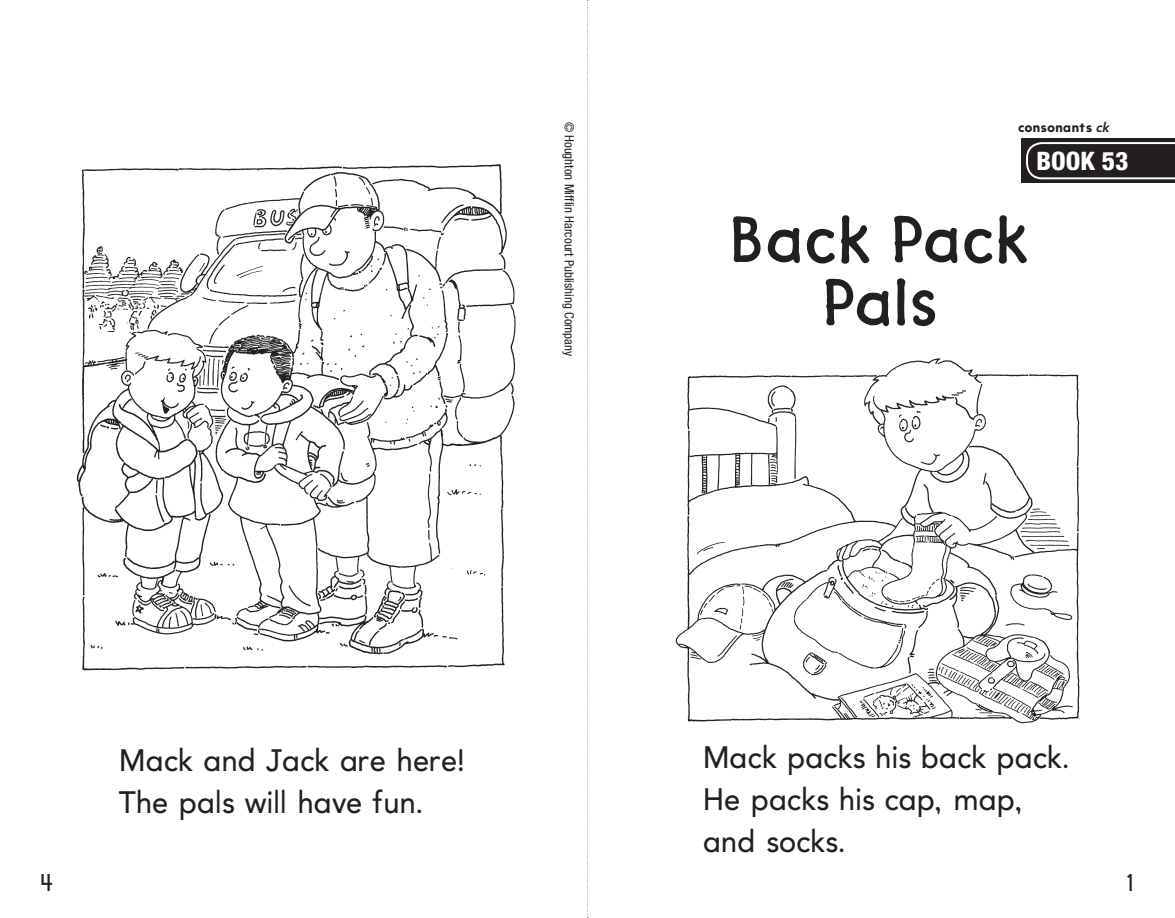
<style>
.page{position:relative;width:1175px;height:918px;background:#fff}
.page>*{position:absolute;margin:0;border:0;box-sizing:border-box;transform-origin:0 0}
.t1{font:600 63px/63px "HMH Primary Display";color:#231f20;text-align:center}
.t2{font:30.75px/42px "Avenir Primary HMH";letter-spacing:-.005em;color:#231f20}
.t3{font:800 condensed 25.5px "Helvetica Neue LT Std";color:#fff}
.t4{font:24px "Avenir Primary HMH";color:#231f20}
.t5{font:900 13.5px "Avenir Primary HMH";letter-spacing:.01em;color:#231f20}
.t6{font:condensed 12.75px "Helvetica Neue LT Std";color:#231f20}
.s1{font-weight:700;font-style:italic}
</style>
<div class="page">
<div style="left:1021px;top:138px;width:153px;height:45px;background:#231f20"></div>
<svg style="left:1026px;top:142px;width:148px;height:37px"></svg>
<img style="left:76px;top:164px;width:440px;height:507px">
<img style="left:675px;top:358px;width:405px;height:366px">
<svg style="left:587px;top:0;width:1px;height:918px"></svg>
<p class="t6" style="left:577px;top:122px;width:236px;rotate:90deg">© Houghton Mifflin Harcourt Publishing Company</p>
<p class="t5" style="left:1018px;top:119px;width:93px">consonants <span class="s1">ck</span></p>
<p class="t3" style="left:1036px;top:145px;width:93px">BOOK 53</p>
<h1 class="t1" style="left:732px;top:208px;width:299px">Back Pack<br>Pals</h1>
<p class="t2" style="left:119px;top:739px;width:348px">Mack and Jack are here!<br>The pals will have fun.</p>
<p class="t2" style="left:702px;top:736px;width:368px">Mack packs his back pack.<br>He packs his cap, map, and socks.</p>
<p class="t4" style="left:40px;top:869px;width:15px">4</p>
<p class="t4" style="left:1124px;top:869px;width:12px">1</p>
</div>
